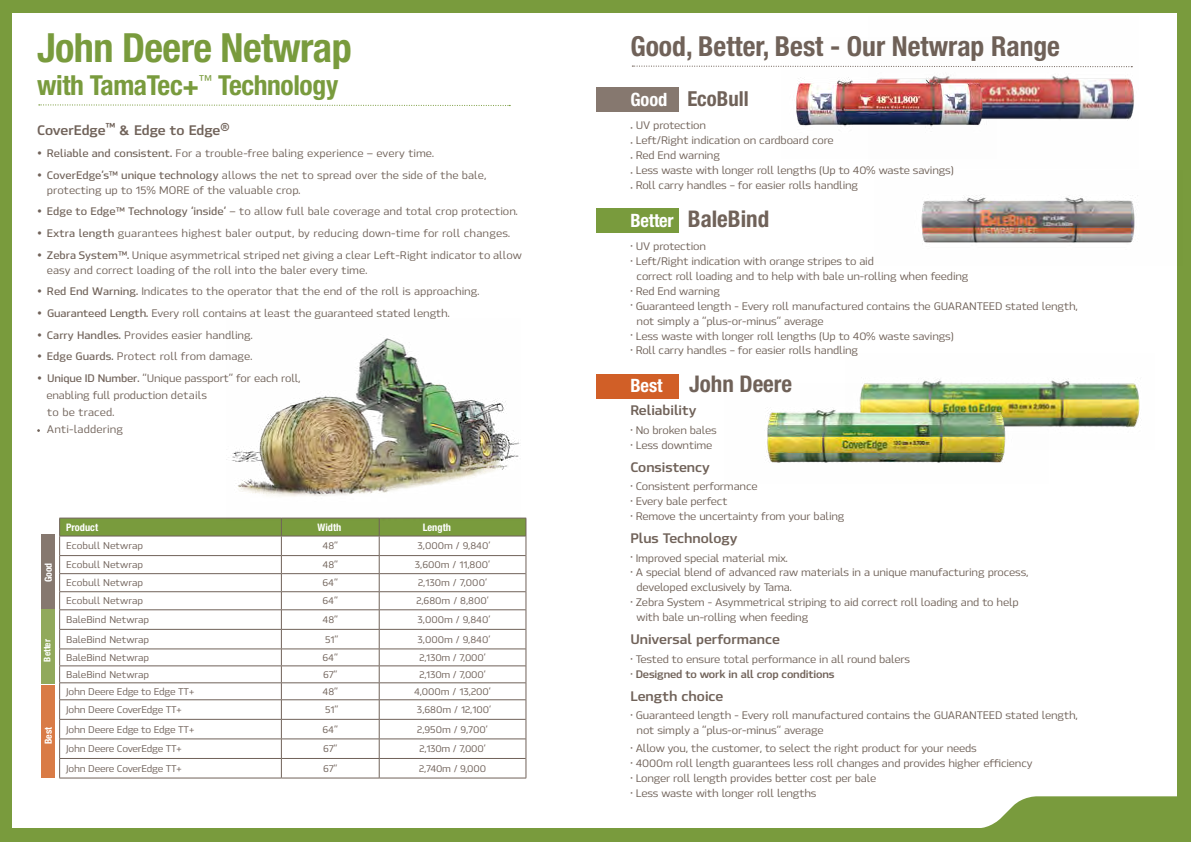
<style>
.page{position:relative;width:1191px;height:842px;background:#799b3d}
.page>*{position:absolute;margin:0;border:0;box-sizing:border-box;transform-origin:0 0}
.t1{font:700 condensed 40.2px "Helvetica Neue LT Pro";letter-spacing:-.015em;color:#799b3d}
.t2{font:700 condensed 27.6px "Helvetica Neue LT Pro";color:#706259}
.t3{font:700 condensed 27.6px "Helvetica Neue LT Pro";letter-spacing:-.015em;color:#799b3d}
.t4{font:700 condensed 23px "Helvetica Neue LT Pro";color:#706259}
.t5{font:700 condensed 20.7px "Helvetica Neue LT Pro";color:#706259}
.t6{font:700 13.8px "Hackman";color:#706259}
.t7{font:500 10.9px/14.9px "Hackman";letter-spacing:-.015em;color:#706259}
.t8{font:500 10.9px "Hackman";letter-spacing:.01em;color:#706259}
.t9{font:700 10.9px "Hackman";letter-spacing:-.015em;color:#706259}
.t10{font:700 condensed 10.4px "Helvetica Neue LT Pro";color:#fff}
.t11{font:500 9.8px "Hackman";color:#70625a}
.t12{font:500 9.8px "Hackman";letter-spacing:-.02em;color:#70625a}
.t13{font:500 9.8px "Hackman";color:#706259}
.t14{font:700 condensed 9.8px "Helvetica Neue LT Pro";color:#fff}
.t15{font:700 condensed 9.2px "Helvetica Neue LT Pro";color:#fff}
.s1{font-weight:600}
.s2{font-size:18.4px;color:#fff}
.s3{font-weight:500}
</style>
<div class="page">
<div style="left:13px;top:13px;width:1163px;height:815px;background:#fff"></div>
<svg style="left:981px;top:796px;width:196px;height:32px;background:#8ba958"></svg>
<div style="left:596px;top:87px;width:83px;height:25px;background:#86786f"></div>
<svg style="left:632px;top:65px;width:149px;height:2px"></svg>
<div style="left:596px;top:208px;width:83px;height:25px;background:#799b3d"></div>
<div style="left:596px;top:374px;width:83px;height:25px;background:#d15f27"></div>
<img style="left:996px;top:66px;width:138px;height:54px">
<img style="left:781px;top:65px;width:215px;height:62px">
<img style="left:921px;top:170px;width:256px;height:96px">
<img style="left:864px;top:378px;width:276px;height:50px">
<img style="left:766px;top:384px;width:282px;height:79px">
<svg style="left:39px;top:104px;width:471px;height:3px"></svg>
<hr style="left:59px;top:778px;width:222px;height:1px;background:#706259">
<hr style="left:281px;top:778px;width:98px;height:1px;background:#706259">
<hr style="left:379px;top:778px;width:147px;height:1px;background:#706259">
<svg style="left:59px;top:518px;width:467px;height:260px"></svg>
<img style="left:227px;top:338px;width:293px;height:183px">
<div style="left:41px;top:535px;width:13px;height:74px;background:#86786f"></div>
<div style="left:41px;top:610px;width:13px;height:74px;background:#91a95b"></div>
<div style="left:41px;top:685px;width:13px;height:93px;background:#d97b46"></div>
<h1 class="t1" style="left:37px;top:24px;width:316px">John Deere Netwrap</h1>
<h2 class="t3" style="left:37px;top:68px;width:303px">with TamaTec+<sup>™</sup> Technology</h2>
<p class="t6" style="left:37px;top:120px;width:194px">CoverEdge<sup>™</sup> &amp; Edge to Edge<sup>®</sup></p>
<p class="t7" style="left:37px;top:145px;width:398px">• <span class="s1">Reliable and consistent.</span> For a trouble-free baling experience — every time.</p>
<p class="t7" style="left:47px;top:167px;width:441px;text-indent:-10px">• <span class="s1">CoverEdge’s™ unique technology</span> allows the net to spread over the side of the bale, protecting up to 15% MORE of the valuable crop.</p>
<p class="t7" style="left:37px;top:203px;width:482px">• <span class="s1">Edge to Edge™ Technology ‘inside’</span> — to allow full bale coverage and total crop protection.</p>
<p class="t8" style="left:37px;top:225px;width:474px">• <span class="s1">Extra length</span> guarantees highest baler output, by reducing down-time for roll changes.</p>
<p class="t7" style="left:47px;top:247px;width:476px;text-indent:-10px">• <span class="s1">Zebra System™.</span> Unique asymmetrical striped net giving a clear Left-Right indicator to allow easy and correct loading of the roll into the baler every time.</p>
<p class="t7" style="left:37px;top:283px;width:444px">• <span class="s1">Red End Warning.</span> Indicates to the operator that the end of the roll is approaching.</p>
<p class="t7" style="left:37px;top:305px;width:414px">• <span class="s1">Guaranteed Length.</span> Every roll contains at least the guaranteed stated length.</p>
<p class="t7" style="left:37px;top:327px;width:217px">• <span class="s1">Carry Handles.</span> Provides easier handling.</p>
<p class="t7" style="left:37px;top:348px;width:217px">• <span class="s1">Edge Guards.</span> Protect roll from damage.</p>
<p class="t7" style="left:46px;top:369px;width:256px;line-height:17px;text-indent:-9px">• <span class="s1">Unique ID Number.</span> “Unique passport” for each roll, enabling full production details<br>to be traced.<br>Anti-laddering</p>
<p class="t14" style="left:42px;top:582px;width:21px;rotate:-90deg">Good</p>
<p class="t15" style="left:42px;top:661px;width:24px;rotate:-90deg">Better</p>
<p class="t14" style="left:42px;top:744px;width:19px;rotate:-90deg">Best</p>
<p class="t10" style="left:66px;top:521px;width:33px">Product</p>
<p class="t10" style="left:317px;top:521px;width:25px">Width</p>
<p class="t10" style="left:423px;top:521px;width:30px">Length</p>
<p class="t11" style="left:66px;top:539px;width:78px">Ecobull Netwrap</p>
<p class="t13" style="left:322px;top:539px;width:17px">48”</p>
<p class="t11" style="left:417px;top:539px;width:75px">3,000m / 9,840’</p>
<p class="t11" style="left:66px;top:558px;width:78px">Ecobull Netwrap</p>
<p class="t13" style="left:322px;top:558px;width:17px">48”</p>
<p class="t13" style="left:415px;top:558px;width:77px">3,600m / 11,800’</p>
<p class="t11" style="left:66px;top:576px;width:78px">Ecobull Netwrap</p>
<p class="t13" style="left:322px;top:576px;width:17px">64”</p>
<p class="t11" style="left:418px;top:576px;width:71px">2,130m / 7,000’</p>
<p class="t11" style="left:66px;top:594px;width:78px">Ecobull Netwrap</p>
<p class="t13" style="left:322px;top:594px;width:17px">64”</p>
<p class="t11" style="left:416px;top:594px;width:74px">2,680m / 8,800’</p>
<p class="t11" style="left:66px;top:613px;width:85px">BaleBind Netwrap</p>
<p class="t13" style="left:322px;top:613px;width:17px">48”</p>
<p class="t11" style="left:417px;top:613px;width:75px">3,000m / 9,840’</p>
<p class="t11" style="left:66px;top:632px;width:85px">BaleBind Netwrap</p>
<p class="t13" style="left:325px;top:632px;width:15px">51”</p>
<p class="t11" style="left:417px;top:632px;width:75px">3,000m / 9,840’</p>
<p class="t11" style="left:66px;top:651px;width:85px">BaleBind Netwrap</p>
<p class="t13" style="left:322px;top:651px;width:17px">64”</p>
<p class="t11" style="left:419px;top:651px;width:68px">2,130m / 7,000’</p>
<p class="t11" style="left:66px;top:668px;width:85px">BaleBind Netwrap</p>
<p class="t11" style="left:323px;top:668px;width:16px">67”</p>
<p class="t11" style="left:419px;top:668px;width:68px">2,130m / 7,000’</p>
<p class="t12" style="left:66px;top:685px;width:130px">John Deere Edge to Edge TT+</p>
<p class="t13" style="left:322px;top:685px;width:17px">48”</p>
<p class="t13" style="left:414px;top:685px;width:78px">4,000m / 13,200’</p>
<p class="t12" style="left:66px;top:703px;width:117px">John Deere CoverEdge TT+</p>
<p class="t13" style="left:325px;top:703px;width:15px">51”</p>
<p class="t11" style="left:417px;top:703px;width:76px">3,680m / 12,100’</p>
<p class="t12" style="left:66px;top:722px;width:130px">John Deere Edge to Edge TT+</p>
<p class="t13" style="left:322px;top:722px;width:17px">64”</p>
<p class="t11" style="left:417px;top:722px;width:72px">2,950m / 9,700’</p>
<p class="t12" style="left:66px;top:742px;width:117px">John Deere CoverEdge TT+</p>
<p class="t11" style="left:323px;top:742px;width:16px">67”</p>
<p class="t11" style="left:419px;top:742px;width:68px">2,130m / 7,000’</p>
<p class="t12" style="left:66px;top:762px;width:117px">John Deere CoverEdge TT+</p>
<p class="t11" style="left:323px;top:762px;width:16px">67”</p>
<p class="t11" style="left:419px;top:762px;width:68px">2,740m / 9,000</p>
<h2 class="t2" style="left:630px;top:30px;width:431px">Good, Better, Best - Our Netwrap Range</h2>
<h3 class="t5" style="left:630px;top:86px;width:120px"><span class="s2">Good</span> EcoBull</h3>
<p class="t7" style="left:630px;top:117px;width:77px">• UV protection</p>
<p class="t7" style="left:630px;top:132px;width:205px">• Left/Right indication on cardboard core</p>
<p class="t7" style="left:630px;top:147px;width:91px">• Red End warning</p>
<p class="t7" style="left:630px;top:162px;width:325px">• Less waste with longer roll lengths (Up to 40% waste savings)</p>
<p class="t7" style="left:630px;top:177px;width:229px">• Roll carry handles – for easier rolls handling</p>
<h3 class="t4" style="left:630px;top:205px;width:140px"><span class="s2">Better</span> BaleBind</h3>
<p class="t7" style="left:630px;top:238px;width:77px">• UV protection</p>
<p class="t7" style="left:636px;top:253px;width:333px;text-indent:-6px">• Left/Right indication with orange stripes to aid<br>correct roll loading and to help with bale un-rolling when feeding</p>
<p class="t7" style="left:630px;top:283px;width:91px">• Red End warning</p>
<p class="t7" style="left:636px;top:298px;width:443px;text-indent:-6px">• Guaranteed length - Every roll manufactured contains the GUARANTEED stated length, not simply a “plus-or-minus” average</p>
<p class="t7" style="left:630px;top:328px;width:325px">• Less waste with longer roll lengths (Up to 40% waste savings)</p>
<p class="t7" style="left:630px;top:342px;width:229px">• Roll carry handles – for easier rolls handling</p>
<h3 class="t4" style="left:630px;top:370px;width:163px"><span class="s2">Best</span> John Deere</h3>
<p class="t6" style="left:630px;top:400px;width:68px">Reliability</p>
<p class="t7" style="left:630px;top:422px;width:88px">• No broken bales</p>
<p class="t7" style="left:630px;top:437px;width:84px">• Less downtime</p>
<p class="t6" style="left:630px;top:457px;width:81px">Consistency</p>
<p class="t7" style="left:630px;top:478px;width:129px">• Consistent performance</p>
<p class="t7" style="left:630px;top:493px;width:99px">• Every bale perfect</p>
<p class="t7" style="left:630px;top:508px;width:216px">• Remove the uncertainty from your baling</p>
<p class="t6" style="left:630px;top:528px;width:109px">Plus Technology</p>
<p class="t7" style="left:630px;top:549px;width:159px">• Improved special material mix.</p>
<p class="t7" style="left:636px;top:564px;width:393px;text-indent:-6px">• A special blend of advanced raw materials in a unique manufacturing process, developed exclusively by Tama.</p>
<p class="t7" style="left:636px;top:594px;width:384px;text-indent:-6px">• Zebra System - Asymmetrical striping to aid correct roll loading and to help with bale un-rolling when feeding</p>
<p class="t6" style="left:630px;top:629px;width:151px">Universal performance</p>
<p class="t7" style="left:630px;top:651px;width:281px">• Tested to ensure total performance in all round balers</p>
<p class="t9" style="left:630px;top:666px;width:206px"><span class="s3">•</span> Designed to work in all crop conditions</p>
<p class="t6" style="left:630px;top:685px;width:95px">Length choice</p>
<p class="t7" style="left:636px;top:707px;width:443px;text-indent:-6px">• Guaranteed length - Every roll manufactured contains the GUARANTEED stated length, not simply a “plus-or-minus” average</p>
<p class="t7" style="left:630px;top:740px;width:348px">• Allow you, the customer, to select the right product for your needs</p>
<p class="t7" style="left:630px;top:755px;width:404px">• 4000m roll length guarantees less roll changes and provides higher efficiency</p>
<p class="t7" style="left:630px;top:770px;width:247px">• Longer roll length provides better cost per bale</p>
<p class="t7" style="left:630px;top:785px;width:188px">• Less waste with longer roll lengths</p>
</div>
